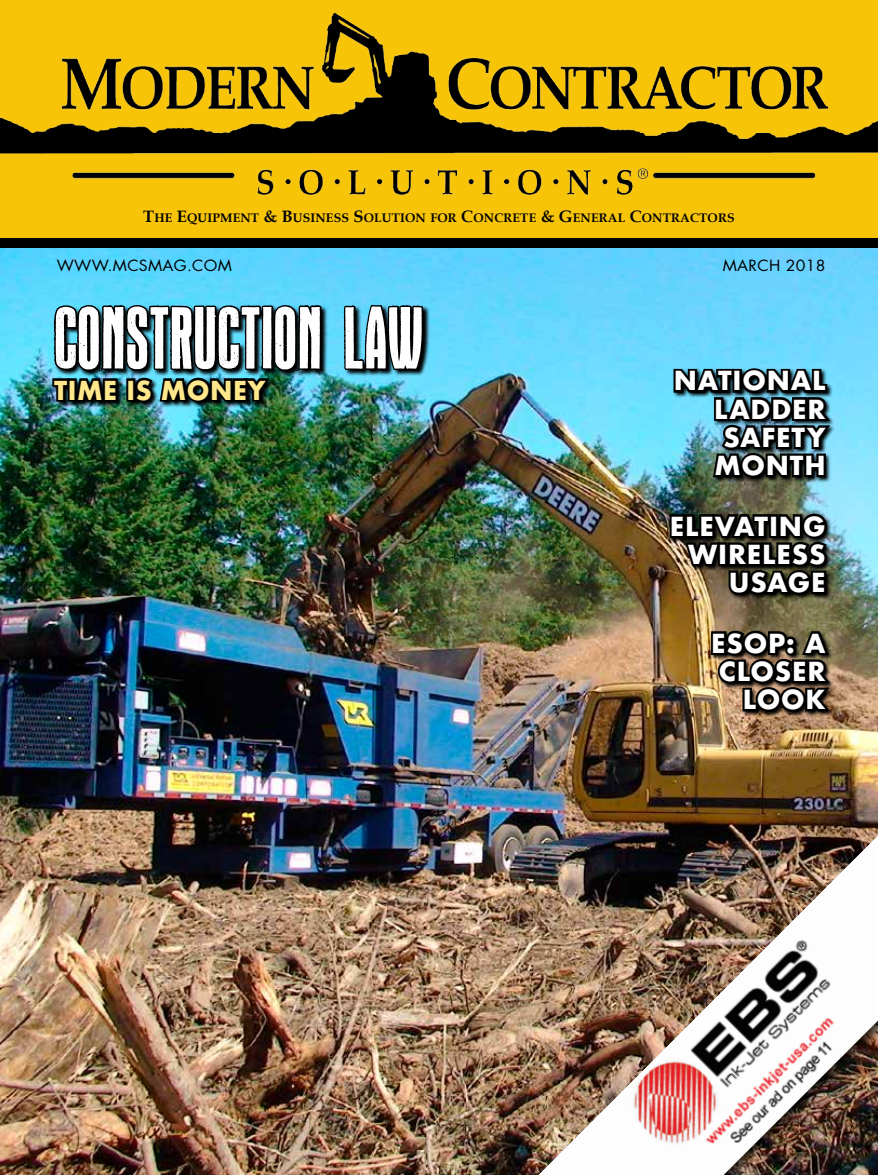
<style>
.page{position:relative;width:878px;height:1175px;background:#fff}
.page>*{position:absolute;margin:0;border:0;box-sizing:border-box;transform-origin:0 0}
.t1{font:57px "Headline Crack";letter-spacing:.01em;color:#fff}
.t2{font:700 25.5px/28.2px "Futura";letter-spacing:.03em;color:#fff;text-align:right}
.t3{font:700 25.35px "Futura";letter-spacing:.02em;color:#ffe78b}
.t4{font:15px "Futura";letter-spacing:.02em;color:#000;scale:1.05 1}
.t5{font:700 12.3px "Book Antiqua";letter-spacing:.015em;color:#000}
.s1{font-size:16.5px}
</style>
<div class="page">
<img style="left:0;top:248px;width:878px;height:926px">
<img style="left:52px;top:304px;width:378px;height:104px">
<svg style="left:342px;top:302px;width:83px;height:70px;background:#142b33"></svg>
<img style="left:50px;top:303px;width:274px;height:102px">
<div style="left:0;top:0;width:878px;height:244px;background:#f7c407"></div>
<div style="left:0;top:239px;width:878px;height:9px;background:#000"></div>
<img style="left:0;top:14px;width:878px;height:182px">
<div style="left:519px;top:814px;width:359px;height:360px;background:#000;opacity:.75"></div>
<img style="left:538px;top:835px;width:340px;height:339px">
<img style="left:668px;top:367px;width:167px;height:350px">
<img style="left:671px;top:363px;width:163px;height:118px">
<img style="left:667px;top:508px;width:163px;height:90px">
<img style="left:708px;top:625px;width:127px;height:90px">
<p class="t5" style="left:143px;top:211px;width:593px"><span class="s1">T</span>HE <span class="s1">E</span>QUIPMENT <span class="s1">&amp; B</span>USINESS <span class="s1">S</span>OLUTION FOR <span class="s1">C</span>ONCRETE <span class="s1">&amp; G</span>ENERAL <span class="s1">C</span>ONTRACTORS</p>
<p class="t4" style="left:57px;top:255px;width:168px">WWW.MC SMAG.COM</p>
<p class="t4" style="left:722px;top:255px;width:99px">MARCH 2018</p>
<h1 class="t1" style="left:54px;top:306px;width:370px">CONSTRUCTION LAW</h1>
<p class="t3" style="left:54px;top:372px;width:213px">TIME IS MONEY</p>
<p class="t2" style="left:673px;top:367px;width:153px">NATIONAL<br>LADDER<br>SAFETY<br>MONTH</p>
<p class="t2" style="left:669px;top:512px;width:157px">ELEVATING<br>WIRELESS<br>USAGE</p>
<p class="t2" style="left:711px;top:629px;width:19px">ESO</p>
<p class="t2" style="left:718px;top:629px;width:108px">P: A<br>CLOSER<br>LOOK</p>
</div>
